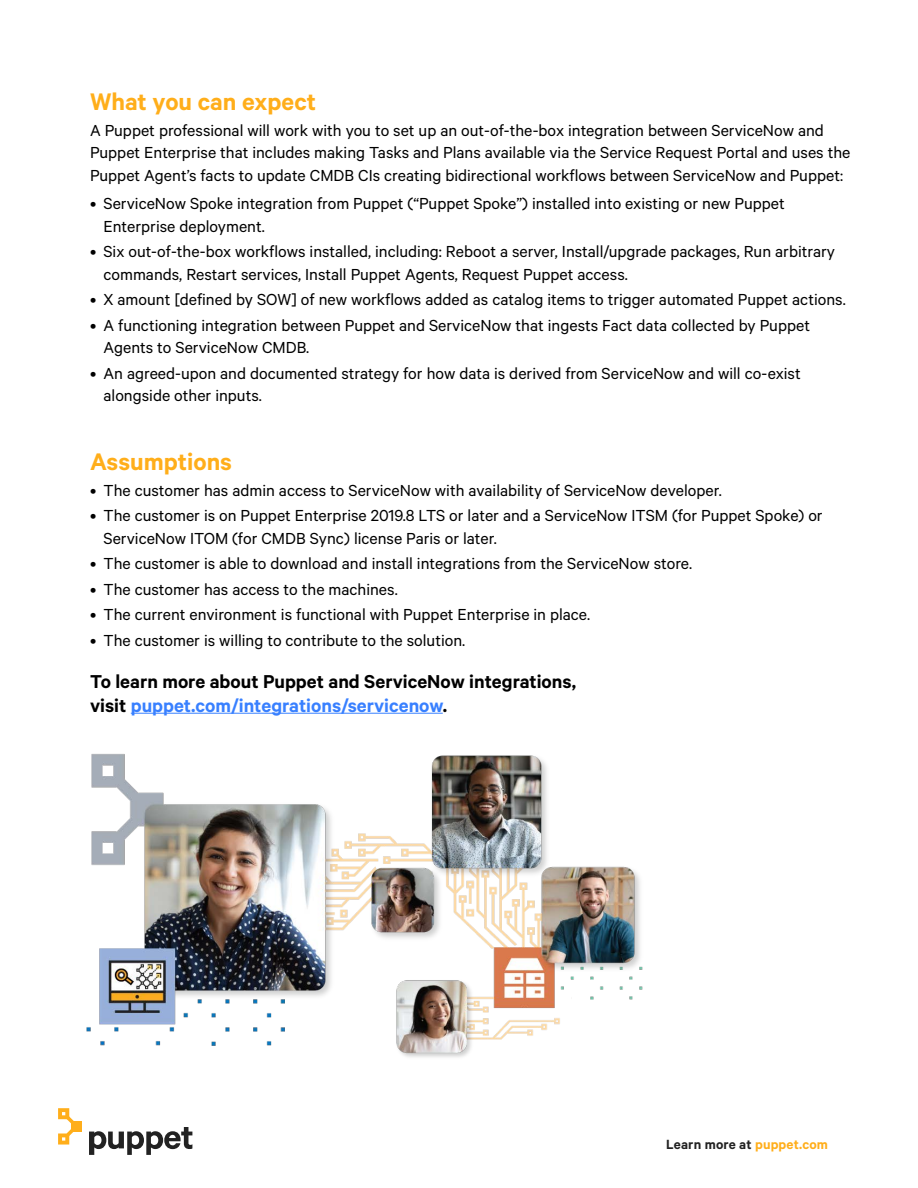
<style>
.page{position:relative;width:918px;height:1188px;background:#fff}
.page>*{position:absolute;margin:0;border:0;box-sizing:border-box;transform-origin:0 0}
.Body_H1{font:600 27px "Calibre";color:#ffae1a}
.Body_H2{font:600 21px/24px "Calibre";color:#000}
.Body{font:18px/22.5px "Calibre";color:#000}
.t1{font:600 15px "Calibre";letter-spacing:.01em;color:#222}
.s1{color:#3880ff}
.s2{color:#ffae1a}
</style>
<div class="page">
<hr style="left:131px;top:713px;width:312px;height:1px;background:#3880ff">
<img style="left:86px;top:754px;width:557px;height:303px">
<div style="left:71px;top:1121px;width:11px;height:11px;background:#ffae1a"></div>
<svg style="left:58px;top:1108px;width:16px;height:37px"></svg>
<svg style="left:89px;top:1127px;width:103px;height:28px"></svg>
<p class="Body_H1" style="left:90px;top:86px;width:228px">What you can expect</p>
<p class="Body" style="left:90px;top:118px;width:762px">A Puppet professional will work with you to set up an out-of-the-box integration between ServiceNow and<br>Puppet Enterprise that includes making Tasks and Plans available via the Service Request Portal and uses the<br>Puppet Agent’s facts to update CMDB CIs creating bidirectional workflows between ServiceNow and Puppet:</p>
<p class="Body" style="left:104px;top:192px;width:683px;text-indent:-14px">• ServiceNow Spoke integration from Puppet (“Puppet Spoke”) installed into existing or new Puppet<br>Enterprise deployment.</p>
<p class="Body" style="left:104px;top:240px;width:733px;text-indent:-14px">• Six out-of-the-box workflows installed, including: Reboot a server, Install/upgrade packages, Run arbitrary commands, Restart services, Install Puppet Agents, Request Puppet access.</p>
<p class="Body" style="left:90px;top:288px;width:757px">• X amount [defined by SOW] of new workflows added as catalog items to trigger automated Puppet actions.</p>
<p class="Body" style="left:104px;top:313px;width:708px;text-indent:-14px">• A functioning integration between Puppet and ServiceNow that ingests Fact data collected by Puppet<br>Agents to ServiceNow CMDB.</p>
<p class="Body" style="left:104px;top:361px;width:699px;text-indent:-14px">• An agreed-upon and documented strategy for how data is derived from ServiceNow and will co-exist alongside other inputs.</p>
<p class="Body_H1" style="left:90px;top:446px;width:144px">Assumptions</p>
<p class="Body" style="left:90px;top:478px;width:633px">• The customer has admin access to ServiceNow with availability of ServiceNow developer.</p>
<p class="Body" style="left:104px;top:504px;width:721px;text-indent:-14px">• The customer is on Puppet Enterprise 2019.8 LTS or later and a ServiceNow ITSM (for Puppet Spoke) or<br>ServiceNow ITOM (for CMDB Sync) license Paris or later.</p>
<p class="Body" style="left:90px;top:552px;width:604px">• The customer is able to download and install integrations from the ServiceNow store.</p>
<p class="Body" style="left:90px;top:577px;width:309px">• The customer has access to the machines.</p>
<p class="Body" style="left:90px;top:603px;width:502px">• The current environment is functional with Puppet Enterprise in place.</p>
<p class="Body" style="left:90px;top:628px;width:377px">• The customer is willing to contribute to the solution.</p>
<p class="Body_H2" style="left:90px;top:669px;width:488px">To learn more about Puppet and ServiceNow integrations, visit <span class="s1">puppet.com/integrations/servicenow</span>.</p>
<p class="t1" style="left:666px;top:1135px;width:163px">Learn more at <span class="s2">puppet.com</span></p>
</div>
